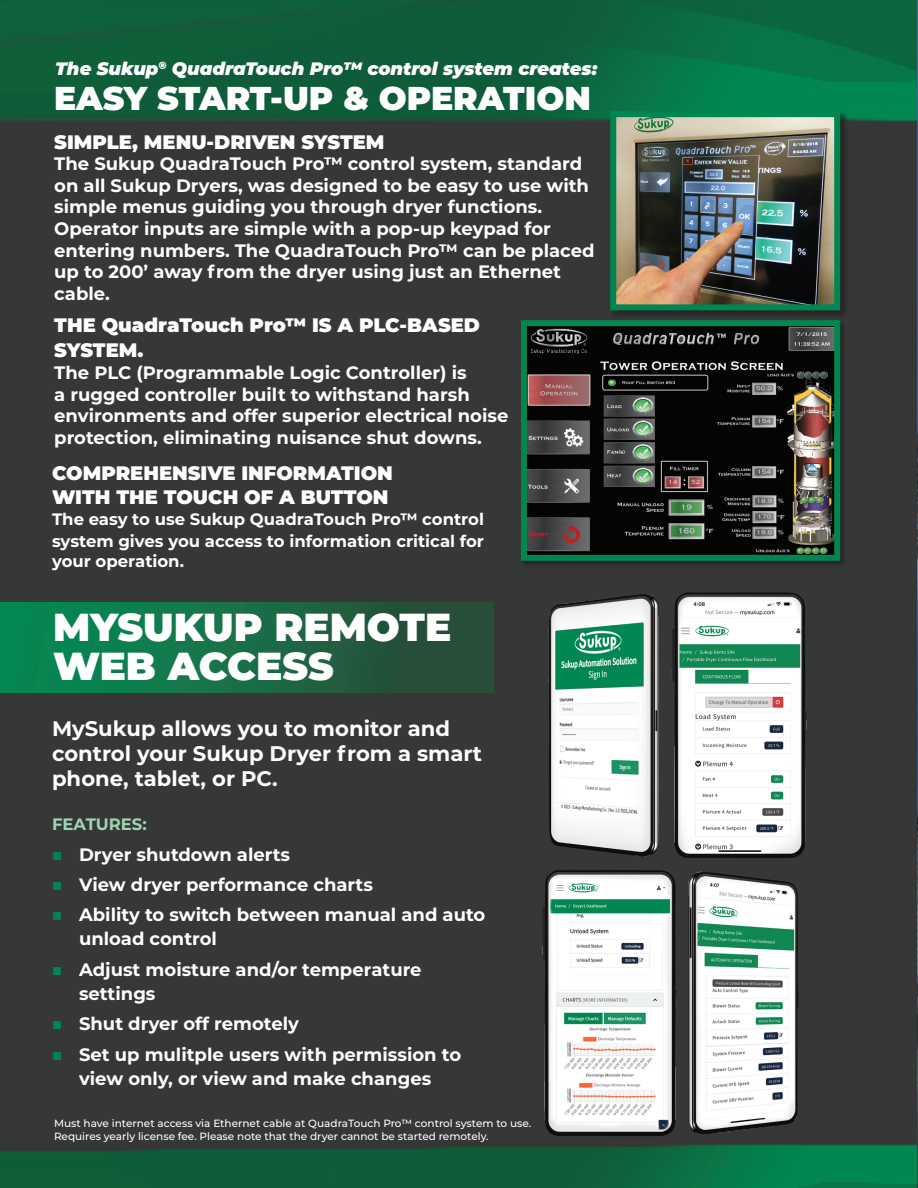
<style>
.page{position:relative;width:918px;height:1188px;background:#fff}
.page>*{position:absolute;margin:0;border:0;box-sizing:border-box;transform-origin:0 0}
.t1{font:900 39px "Montserrat";color:#fff}
.t2{font:900 33px "Montserrat";color:#fff}
.Light_Green_Subtitle{font:700 21.15px/25.3px "Montserrat";color:#fff}
.Subheading{font:900 19.5px/25.2px "Montserrat";color:#fff}
.Heading{font:900 19.5px "Montserrat";color:#fff}
.Body_Text{font:700 18px/21.6px "Montserrat";color:#fff}
.Subheading-2{font:italic 900 18px "Montserrat";color:#fff}
.Body_Text-2{font:700 16.5px/21.6px "Montserrat";color:#fff}
.Light_Green_Subtitle-2{font:700 16.5px "Montserrat";color:#9fd4b2}
.Light_Green_Subtitle-3{font:500 10.5px/12.6px "Montserrat";color:#fff}
</style>
<div class="page">
<img style="left:0;top:0;width:918px;height:1188px">
<div style="left:610px;top:110px;width:239px;height:209px;background:#231f20;opacity:.75"></div>
<img style="left:617px;top:118px;width:216px;height:185px">
<div style="left:610px;top:111px;width:230px;height:199px;border:6px solid #008751"></div>
<div style="left:521px;top:320px;width:326px;height:247px;background:#2c2e2e"></div>
<img style="left:528px;top:327px;width:305px;height:227px">
<div style="left:521px;top:320px;width:319px;height:241px;border:6px solid #008751"></div>
<div style="left:0;top:602px;width:494px;height:91px;background:linear-gradient(to right,#038f55,#2c4835)"></div>
<img style="left:537px;top:861px;width:266px;height:288px">
<img style="left:538px;top:581px;width:275px;height:290px">
<svg style="left:53px;top:852px;width:8px;height:8px"></svg>
<svg style="left:53px;top:882px;width:8px;height:8px"></svg>
<svg style="left:53px;top:912px;width:8px;height:8px"></svg>
<svg style="left:53px;top:967px;width:8px;height:8px"></svg>
<svg style="left:53px;top:1021px;width:8px;height:8px"></svg>
<svg style="left:53px;top:1052px;width:8px;height:8px"></svg>
<p class="Subheading-2" style="left:55px;top:55px;width:544px">The Sukup<sup>®</sup> QuadraTouch Pro™ control system creates:</p>
<p class="t2" style="left:54px;top:74px;width:538px">EASY START-UP &amp; OPERATION</p>
<p class="Subheading" style="left:54px;top:128px;width:332px">SIMPLE, MENU-DRIVEN SYSTEM</p>
<p class="Body_Text" style="left:54px;top:152px;width:542px">The Sukup QuadraTouch Pro™ control system, standard on all Sukup Dryers, was designed to be easy to use with simple menus guiding you through dryer functions.<br>Operator inputs are simple with a pop-up keypad for entering numbers. The QuadraTouch Pro™ can be placed up to 200’ away from the dryer using just an Ethernet cable.</p>
<p class="Subheading" style="left:54px;top:311px;width:427px">THE QuadraTouch Pro™ IS A PLC-BASED<br>SYSTEM.</p>
<p class="Body_Text" style="left:54px;top:361px;width:456px">The PLC (Programmable Logic Controller) is<br>a rugged controller built to withstand harsh environments and offer superior electrical noise protection, eliminating nuisance shut downs.</p>
<p class="Heading" style="left:52px;top:459px;width:342px">COMPREHENSIVE INFORMATION</p>
<p class="Heading" style="left:52px;top:482px;width:338px">WITH THE TOUCH OF A BUTTON</p>
<p class="Body_Text-2" style="left:52px;top:508px;width:433px">The easy to use Sukup QuadraTouch Pro™ control system gives you access to information critical for</p>
<p class="Body_Text-2" style="left:52px;top:549px;width:133px">your operation.</p>
<p class="t1" style="left:53px;top:598px;width:400px">MYSUKUP REMOTE</p>
<p class="t1" style="left:53px;top:637px;width:282px">WEB ACCESS</p>
<p class="Light_Green_Subtitle" style="left:52px;top:714px;width:432px">MySukup allows you to monitor and control your Sukup Dryer from a smart phone, tablet, or PC.</p>
<p class="Light_Green_Subtitle-2" style="left:52px;top:812px;width:96px">FEATURES:</p>
<p class="Body_Text" style="left:79px;top:842px;width:213px">Dryer shutdown alerts</p>
<p class="Body_Text" style="left:79px;top:873px;width:295px">View dryer performance charts</p>
<p class="Body_Text" style="left:79px;top:902px;width:408px;line-height:24px">Ability to switch between manual and auto unload control</p>
<p class="Body_Text" style="left:79px;top:957px;width:344px;line-height:24px">Adjust moisture and/or temperature settings</p>
<p class="Body_Text" style="left:79px;top:1012px;width:222px">Shut dryer off remotely</p>
<p class="Body_Text" style="left:79px;top:1041px;width:384px;line-height:24px">Set up mulitple users with permission to view only, or view and make changes</p>
<p class="Light_Green_Subtitle-3" style="left:54px;top:1117px;width:479px">Must have internet access via Ethernet cable at QuadraTouch Pro™ control system to use.<br>Requires yearly license fee. Please note that the dryer cannot be started remotely.</p>
</div>
